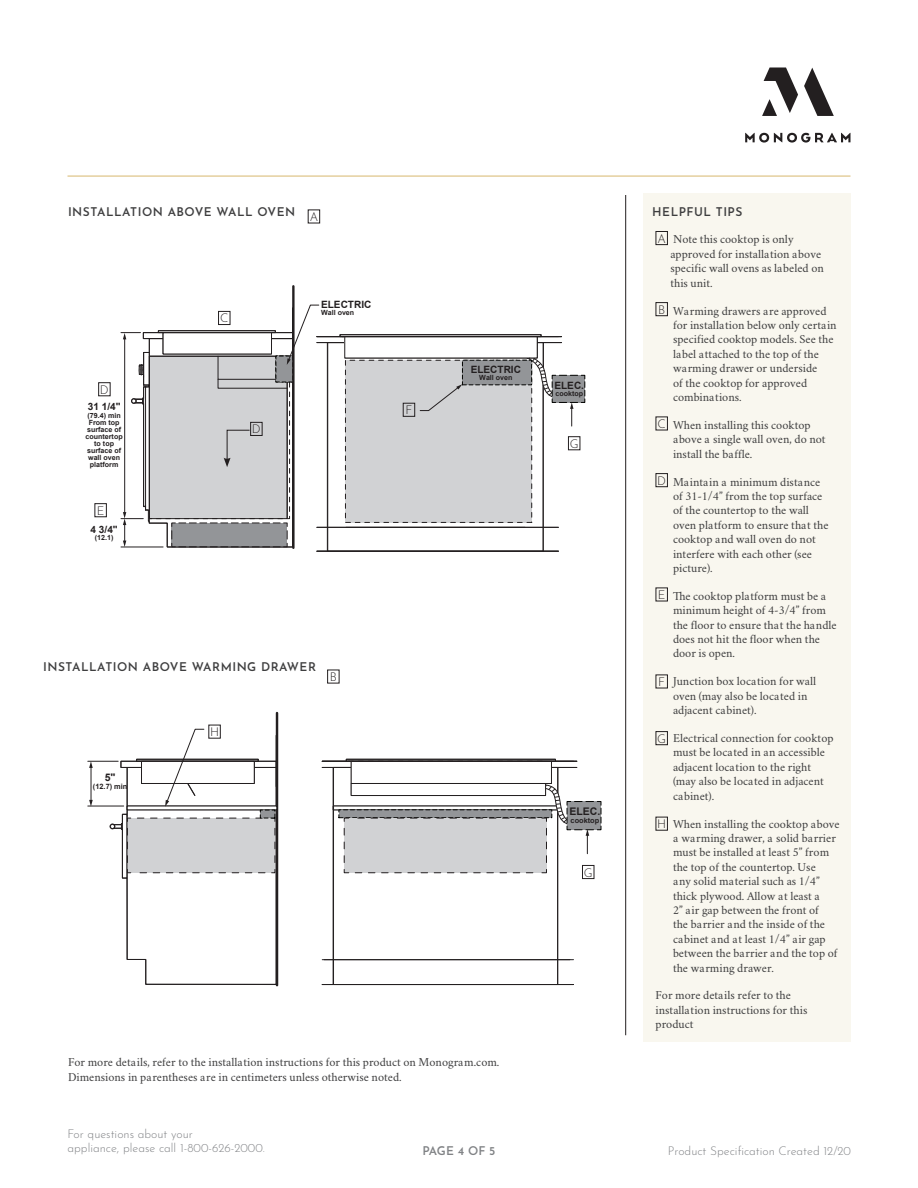
<style>
.page{position:relative;width:918px;height:1188px;background:#fff}
.page>*{position:absolute;margin:0;border:0;box-sizing:border-box;transform-origin:0 0}
.t1{font:14.25px "Arial";color:#231f20}
.t2{font:700 12.45px "Arial";color:#231f20}
.BODY_COPY{font:12px/14.4px "Crimson";color:#3e3e3f}
.t3{font:300 12px/14.4px "Josefin Sans";color:#808285}
.NOTES_HEADER{font:600 12px "Josefin Sans";letter-spacing:.04em;color:#3e3e3f}
.t4{font:300 12px "Josefin Sans";color:#231f20}
.t5{font:600 12px "Josefin Sans";letter-spacing:-.015em;color:#808285}
.t6{font:700 10.5px "Arial";color:#231f20}
.t7{font:700 10.05px "Arial";color:#231f20}
.t8{font:700 7.35px "Arial";color:#231f20}
.t9{font:700 7.05px/7.1px "Arial";color:#231f20;text-align:center}
</style>
<div class="page">
<hr style="left:625px;top:195px;width:1px;height:840px;background:#231f20">
<svg style="left:745px;top:68px;width:105px;height:75px"></svg>
<hr style="left:68px;top:176px;width:782px;height:1px;background:#dcbf7e">
<div style="left:643px;top:193px;width:207px;height:849px;background:#f9f7ef"></div>
<hr style="left:322px;top:959px;width:252px;height:1px;background:#231f20">
<hr style="left:322px;top:984px;width:252px;height:1px;background:#231f20">
<hr style="left:276px;top:713px;width:2px;height:272px;background:#231f20">
<div style="left:346px;top:759px;width:210px;height:2px;border:1px solid #231f20"></div>
<hr style="left:91px;top:767px;width:1px;height:34px;background:#231f20">
<svg style="left:89px;top:800px;width:4px;height:6px"></svg>
<svg style="left:89px;top:762px;width:4px;height:6px"></svg>
<hr style="left:88px;top:806px;width:36px;height:1px;background:#231f20">
<hr style="left:88px;top:761px;width:30px;height:1px;background:#231f20">
<svg style="left:322px;top:761px;width:280px;height:113px"></svg>
<svg style="left:110px;top:729px;width:167px;height:256px"></svg>
<hr style="left:327px;top:343px;width:1px;height:208px;background:#231f20">
<hr style="left:543px;top:385px;width:1px;height:166px;background:#231f20">
<hr style="left:317px;top:551px;width:241px;height:1px;background:#231f20">
<hr style="left:292px;top:286px;width:3px;height:262px;background:#231f20">
<div style="left:656px;top:231px;width:12px;height:14px;border:1px solid #231f20"></div>
<div style="left:656px;top:302px;width:12px;height:14px;border:1px solid #231f20"></div>
<div style="left:656px;top:417px;width:12px;height:13px;border:1px solid #231f20"></div>
<div style="left:656px;top:473px;width:12px;height:14px;border:1px solid #231f20"></div>
<div style="left:656px;top:588px;width:12px;height:13px;border:1px solid #231f20"></div>
<div style="left:656px;top:675px;width:12px;height:13px;border:1px solid #231f20"></div>
<div style="left:656px;top:731px;width:12px;height:14px;border:1px solid #231f20"></div>
<div style="left:656px;top:817px;width:12px;height:14px;border:1px solid #231f20"></div>
<svg style="left:121px;top:305px;width:465px;height:243px"></svg>
<div style="left:568px;top:436px;width:12px;height:14px;border:1px solid #231f20"></div>
<div style="left:582px;top:865px;width:12px;height:14px;border:1px solid #231f20"></div>
<div style="left:98px;top:382px;width:13px;height:14px;border:1px solid #231f20"></div>
<div style="left:94px;top:503px;width:13px;height:14px;border:1px solid #231f20"></div>
<div style="left:208px;top:725px;width:13px;height:14px;border:1px solid #231f20"></div>
<div style="left:218px;top:311px;width:12px;height:14px;border:1px solid #231f20"></div>
<div style="left:308px;top:210px;width:12px;height:13px;border:1px solid #231f20"></div>
<div style="left:403px;top:403px;width:12px;height:14px;border:1px solid #231f20"></div>
<div style="left:327px;top:670px;width:12px;height:13px;border:1px solid #231f20"></div>
<p class="NOTES_HEADER" style="left:68px;top:201px;width:229px">INSTALLATION ABOVE WALL OVEN</p>
<p class="NOTES_HEADER" style="left:652px;top:201px;width:92px">HELPFUL TIPS</p>
<p class="t2" style="left:653px;top:206px;width:38px">ELEC.</p>
<p class="t4" style="left:310px;top:207px;width:10px">A</p>
<p class="t4" style="left:100px;top:380px;width:10px">D</p>
<p class="t7" style="left:88px;top:400px;width:34px">31 1/4"</p>
<p class="t9" style="left:86px;top:412px;width:39px">(79.4) min<br>From top surface of countertop to top surface of wall oven platform</p>
<p class="t7" style="left:68px;top:404px;width:34px">31 1/4"</p>
<p class="t4" style="left:97px;top:501px;width:9px">E</p>
<p class="t7" style="left:91px;top:523px;width:29px">4 3/4"</p>
<p class="t9" style="left:95px;top:534px;width:20px">(12.1)</p>
<p class="t4" style="left:220px;top:309px;width:10px">C</p>
<p class="t4" style="left:252px;top:420px;width:10px">D</p>
<p class="t7" style="left:321px;top:298px;width:52px">ELECTRIC</p>
<p class="t9" style="left:321px;top:310px;width:35px">Wall oven</p>
<p class="t7" style="left:301px;top:302px;width:52px">ELECTRIC</p>
<p class="t6" style="left:306px;top:304px;width:54px">ELECTRIC</p>
<p class="t4" style="left:405px;top:401px;width:8px">F</p>
<p class="NOTES_HEADER" style="left:43px;top:657px;width:274px">INSTALLATION ABOVE WARMING DRAWER</p>
<p class="t4" style="left:330px;top:668px;width:9px">B</p>
<p class="t6" style="left:105px;top:771px;width:12px">5"</p>
<p class="t8" style="left:93px;top:781px;width:36px">(12.7) min</p>
<p class="t4" style="left:210px;top:723px;width:11px">H</p>
<p class="t7" style="left:491px;top:358px;width:52px">ELECTRIC</p>
<p class="t9" style="left:499px;top:370px;width:35px">Wall oven</p>
<p class="t7" style="left:471px;top:362px;width:52px">ELECTRIC</p>
<p class="t9" style="left:479px;top:374px;width:35px">Wall oven</p>
<p class="t6" style="left:482px;top:366px;width:54px">ELECTRIC</p>
<p class="t7" style="left:554px;top:378px;width:31px">ELEC.</p>
<p class="t9" style="left:555px;top:390px;width:29px">cooktop</p>
<p class="t4" style="left:570px;top:434px;width:10px">G</p>
<p class="t6" style="left:570px;top:805px;width:32px">ELEC.</p>
<p class="t8" style="left:571px;top:815px;width:30px">cooktop</p>
<p class="t4" style="left:584px;top:863px;width:10px">G</p>
<p class="t1" style="left:368px;top:1049px;width:92px">ZHU36RSJSS</p>
<p class="t1" style="left:348px;top:1053px;width:92px">ZHU36RSJSS</p>
<p class="BODY_COPY" style="left:68px;top:1054px;width:433px">For more details, refer to the installation instructions for this product on Monogram.com.<br>Dimensions in parentheses are in centimeters unless otherwise noted.</p>
<p class="t4" style="left:657px;top:229px;width:10px">A</p>
<p class="BODY_COPY" style="left:670px;top:232px;width:155px">Note this cooktop is only approved for installation above specific wall ovens as labeled on this unit.</p>
<p class="t4" style="left:658px;top:300px;width:9px">B</p>
<p class="BODY_COPY" style="left:673px;top:303px;width:165px">Warming drawers are approved for installation below only certain specified cooktop models. See the label attached to the top of the warming drawer or underside<br>of the cooktop for approved combinations.</p>
<p class="t4" style="left:658px;top:414px;width:10px">C</p>
<p class="BODY_COPY" style="left:673px;top:417px;width:154px">When installing this cooktop above a single wall oven, do not install the baffle.</p>
<p class="t4" style="left:657px;top:471px;width:10px">D</p>
<p class="BODY_COPY" style="left:673px;top:474px;width:157px">Maintain a minimum distance of 31-1/4” from the top surface of the countertop to the wall oven platform to ensure that the cooktop and wall oven do not interfere with each other (see picture).</p>
<p class="t4" style="left:658px;top:585px;width:9px">E</p>
<p class="BODY_COPY" style="left:673px;top:588px;width:165px">The cooktop platform must be a minimum height of 4-3/4” from the floor to ensure that the handle does not hit the floor when the door is open.</p>
<p class="t4" style="left:658px;top:672px;width:8px">F</p>
<p class="BODY_COPY" style="left:673px;top:673px;width:145px">Junction box location for wall oven (may also be located in adjacent cabinet).</p>
<p class="t4" style="left:657px;top:729px;width:10px">G</p>
<p class="BODY_COPY" style="left:673px;top:730px;width:162px">Electrical connection for cooktop must be located in an accessible adjacent location to the right (may also be located in adjacent cabinet).</p>
<p class="t4" style="left:657px;top:815px;width:11px">H</p>
<p class="BODY_COPY" style="left:673px;top:816px;width:168px">When installing the cooktop above a warming drawer, a solid barrier must be installed at least 5” from the top of the countertop. Use<br>any solid material such as 1/4” thick plywood. Allow at least a<br>2” air gap between the front of<br>the barrier and the inside of the cabinet and at least 1/4” air gap between the barrier and the top of the warming drawer.</p>
<p class="BODY_COPY" style="left:656px;top:988px;width:153px">For more details refer to the installation instructions for this product</p>
<p class="t3" style="left:68px;top:1125px;width:199px">For questions about your<br>appliance, please call 1-800-626-2000.</p>
<p class="t5" style="left:422px;top:1140px;width:75px">PAGE 4 OF 5</p>
<p class="t3" style="left:668px;top:1142px;width:185px">Product Specification Created 12/20</p>
</div>
